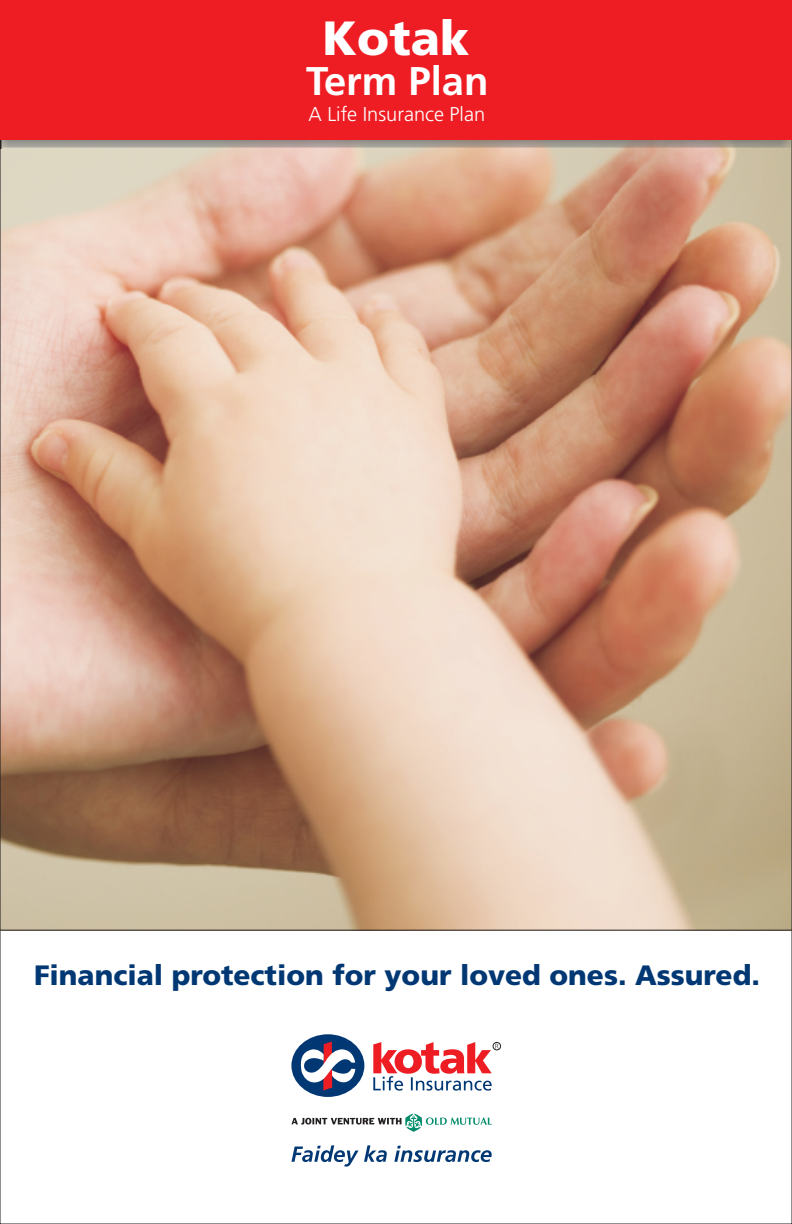
<style>
.page{position:relative;width:792px;height:1224px;background:#fff}
.page>*{position:absolute;margin:0;border:0;box-sizing:border-box;transform-origin:0 0}
.t1{font:900 48px "Frutiger";color:#fff}
.t2{font:700 40px "Frutiger";color:#fff}
.t3{font:900 28px "Frutiger";color:#013874}
.t4{font:300 20px "Frutiger";color:#fff}
</style>
<div class="page">
<img style="left:2px;top:148px;width:788px;height:780px">
<img style="left:0;top:140px;width:791px;height:8px">
<div style="left:0;top:0;width:792px;height:140px;background:#ee1d23"></div>
<div style="left:493px;top:1042px;width:8px;height:8px;border:1px solid #231f20;border-radius:50%"></div>
<svg style="left:373px;top:1042px;width:126px;height:49px"></svg>
<div style="left:291px;top:1034px;width:73px;height:63px;background:#013874;border-radius:50%"></div>
<svg style="left:300px;top:1042px;width:55px;height:49px"></svg>
<svg style="left:291px;top:1114px;width:201px;height:18px"></svg>
<svg style="left:291px;top:1145px;width:201px;height:22px"></svg>
<h1 class="t1" style="left:323px;top:19px;width:148px">Kotak</h1>
<h2 class="t2" style="left:306px;top:65px;width:184px">Term Plan</h2>
<p class="t4" style="left:308px;top:106px;width:178px">A Life Insurance Plan</p>
<p class="t3" style="left:34px;top:964px;width:727px">Financial protection for your loved ones. Assured.</p>
</div>
